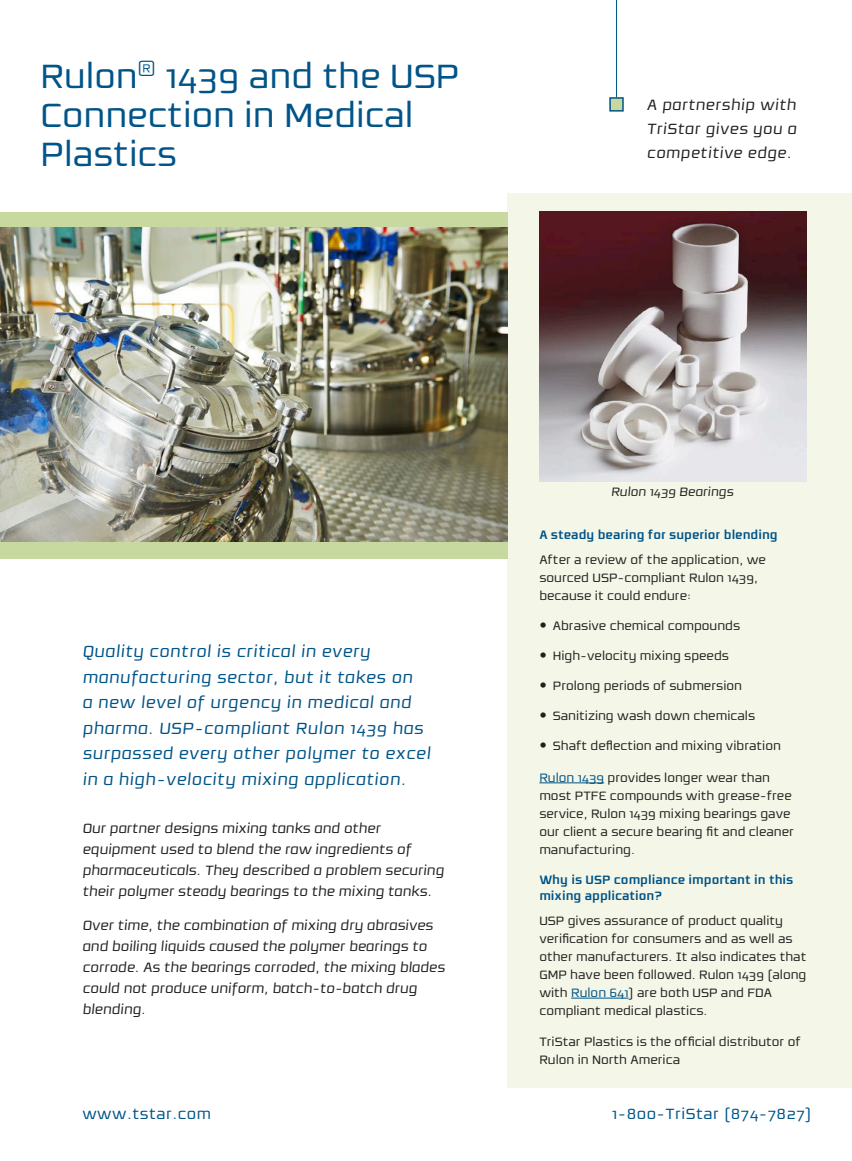
<style>
.page{position:relative;width:852px;height:1161px;background:#fff}
.page>*{position:absolute;margin:0;border:0;box-sizing:border-box;transform-origin:0 0}
.Headline{font:37.5px/39px "Resea";color:#005488}
.Headline-2{font:italic 18px/25.5px "Resea";letter-spacing:.03em;color:#005488}
.Headline-3{font:italic 16.5px/24px "Resea";letter-spacing:.03em;color:#231f20;text-align:justify}
.Headline-4{font:16.5px "Resea";letter-spacing:.03em;color:#005488}
.Body_Text{font:italic 15px/21px "Resea";color:#231f20}
.Sidebar_Text{font:13.5px/18px "Resea";color:#231f20}
.Subheadline{font:700 13.5px/16.5px "Resea";color:#005488}
.Sidebar_Text-2{font:italic 13.5px "Resea";color:#231f20}
.s1{color:#005488}
</style>
<div class="page">
<hr style="left:615px;top:0;width:1px;height:97px;background:#005488">
<div style="left:609px;top:97px;width:14px;height:15px;background:#c8d99f;border:2px solid #005488"></div>
<div style="left:507px;top:193px;width:344px;height:895px;background:#f4f6e7"></div>
<div style="left:0;top:212px;width:507px;height:346px;background:#c8d99f"></div>
<hr style="left:539px;top:783px;width:65px;height:1px;background:#005488">
<hr style="left:571px;top:998px;width:57px;height:1px;background:#005488">
<img style="left:0;top:228px;width:507px;height:313px">
<img style="left:539px;top:212px;width:267px;height:269px">
<p class="Headline" style="left:40px;top:56px;width:420px">Rulon<sup>®</sup> 1439 and the USP<br>Connection in Medical<br>Plastics</p>
<p class="Headline-3" style="left:646px;top:93px;width:151px">A partnership with TriStar gives you a competitive edge.</p>
<p class="Headline-2" style="left:82px;top:639px;width:349px">Quality control is critical in every manufacturing sector, but it takes on<br>a new level of urgency in medical and pharma. USP-compliant Rulon 1439 has surpassed every other polymer to excel in a high-velocity mixing application.</p>
<p class="Body_Text" style="left:82px;top:817px;width:363px">Our partner designs mixing tanks and other equipment used to blend the raw ingredients of pharmaceuticals. They described a problem securing their polymer steady bearings to the mixing tanks.</p>
<p class="Body_Text" style="left:82px;top:915px;width:364px">Over time, the combination of mixing dry abrasives and boiling liquids caused the polymer bearings to corrode. As the bearings corroded, the mixing blades could not produce uniform, batch-to-batch drug blending.</p>
<p class="Sidebar_Text-2" style="left:610px;top:484px;width:124px">Rulon 1439 Bearings</p>
<p class="Subheadline" style="left:539px;top:527px;width:240px">A steady bearing for superior blending</p>
<p class="Sidebar_Text" style="left:539px;top:551px;width:228px">After a review of the application, we sourced USP-compliant Rulon 1439, because it could endure:</p>
<p class="Sidebar_Text" style="left:552px;top:617px;width:189px">Abrasive chemical compounds</p>
<p class="Sidebar_Text" style="left:552px;top:647px;width:178px">High-velocity mixing speeds</p>
<p class="Sidebar_Text" style="left:552px;top:677px;width:190px">Prolong periods of submersion</p>
<p class="Sidebar_Text" style="left:552px;top:707px;width:204px">Sanitizing wash down chemicals</p>
<p class="Sidebar_Text" style="left:552px;top:737px;width:229px">Shaft deflection and mixing vibration</p>
<p class="Sidebar_Text" style="left:539px;top:768px;width:256px"><span class="s1">Rulon 1439</span> provides longer wear than most PTFE compounds with grease-free service, Rulon 1439 mixing bearings gave our client a secure bearing fit and cleaner manufacturing.</p>
<p class="Subheadline" style="left:539px;top:871px;width:255px">Why is USP compliance important in this mixing application?</p>
<p class="Sidebar_Text" style="left:539px;top:911px;width:268px">USP gives assurance of product quality verification for consumers and as well as other manufacturers. It also indicates that GMP have been followed. Rulon 1439 (along with <span class="s1">Rulon 641</span>) are both USP and FDA compliant medical plastics.</p>
<p class="Sidebar_Text" style="left:539px;top:1033px;width:263px">TriStar Plastics is the official distributor of<br>Rulon in North America</p>
<p class="Headline-4" style="left:82px;top:1105px;width:130px">www.tstar.com</p>
<p class="Headline-4" style="left:611px;top:1105px;width:201px">1-800-TriStar (874-7827)</p>
</div>
